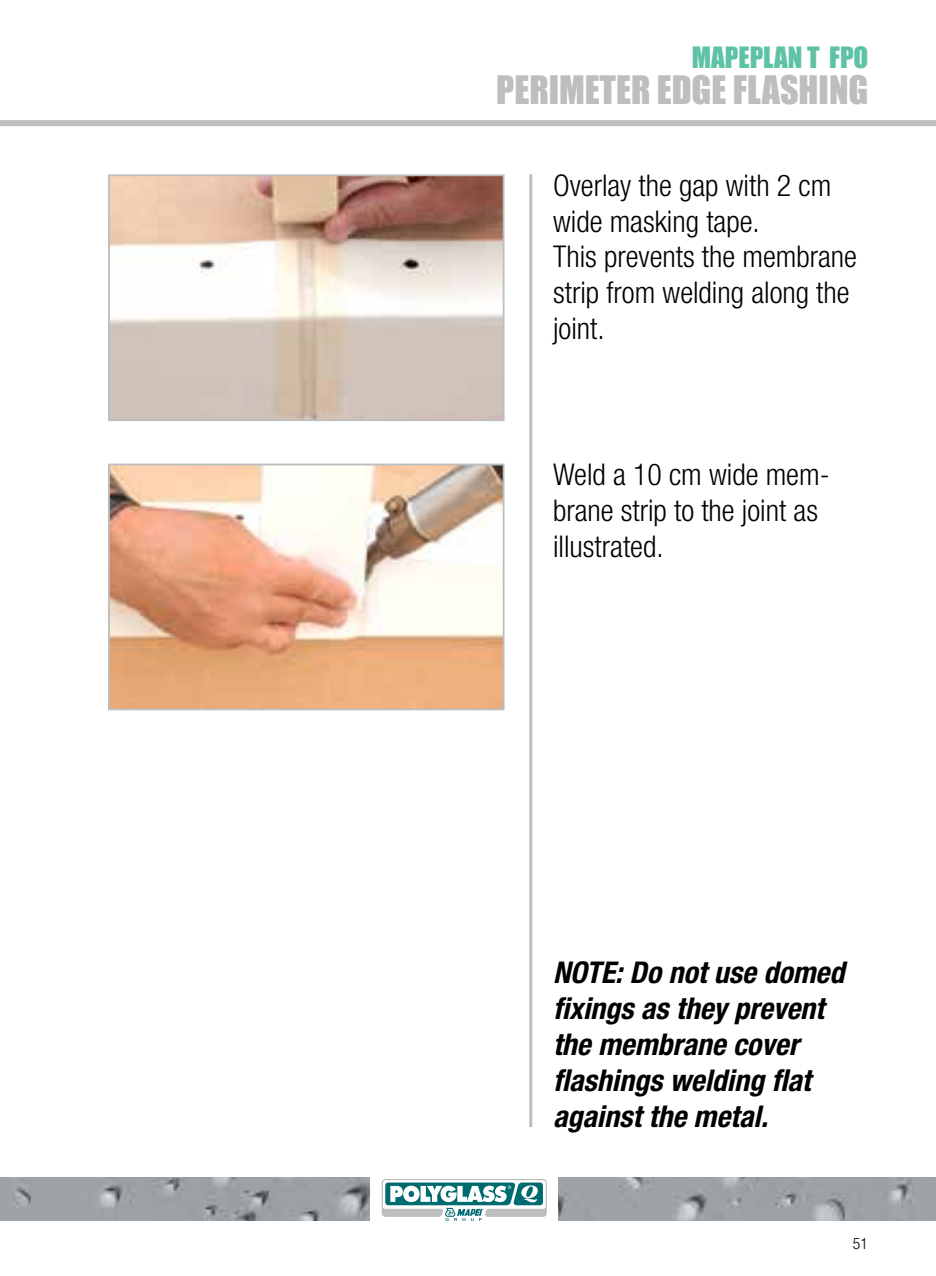
<style>
.page{position:relative;width:936px;height:1276px;background:#fff}
.page>*{position:absolute;margin:0;border:0;box-sizing:border-box;transform-origin:0 0}
.t1{font:36px "Impact";color:#bcbec0}
.t2{font:300 condensed 30px/35.7px "Helvetica Neue LT Std";color:#000}
.t3{font:italic 700 condensed 30px/35.7px "Helvetica Neue LT Std";color:#000}
.t4{font:27px "Impact";color:#5ec2a5}
.t5{font:300 condensed 15.6px "Helvetica Neue LT Std";color:#000}
</style>
<div class="page">
<hr style="left:529px;top:174px;width:3px;height:953px;background:#bcbec0">
<div style="left:0;top:120px;width:935px;height:6px;background:#bcbec0"></div>
<img style="left:0;top:1177px;width:935px;height:43px">
<div style="left:371px;top:1171px;width:187px;height:51px;background:#fff"></div>
<svg style="left:381px;top:1179px;width:166px;height:41px"></svg>
<img style="left:111px;top:177px;width:390px;height:241px">
<div style="left:108px;top:174px;width:396px;height:247px;border:2px solid #bcbec0"></div>
<img style="left:111px;top:466px;width:390px;height:241px">
<div style="left:108px;top:463px;width:396px;height:247px;border:2px solid #bcbec0"></div>
<p class="t4" style="left:691px;top:37px;width:178px">MAPEPLAN T FPO</p>
<p class="t1" style="left:496px;top:62px;width:373px">PERIMETER EDGE FLASHING</p>
<p class="t2" style="left:553px;top:167px;width:305px">Overlay the gap with 2 cm wide masking tape.<br>This prevents the membrane strip from welding along the joint.</p>
<p class="t2" style="left:553px;top:456px;width:278px">Weld a 10 cm wide mem&shy;brane strip to the joint as illustrated.</p>
<p class="t3" style="left:553px;top:955px;width:293px">NOTE: Do not use domed fixings as they prevent the membrane cover flashings welding flat against the metal.</p>
<p class="t5" style="left:852px;top:1234px;width:16px">51</p>
</div>
